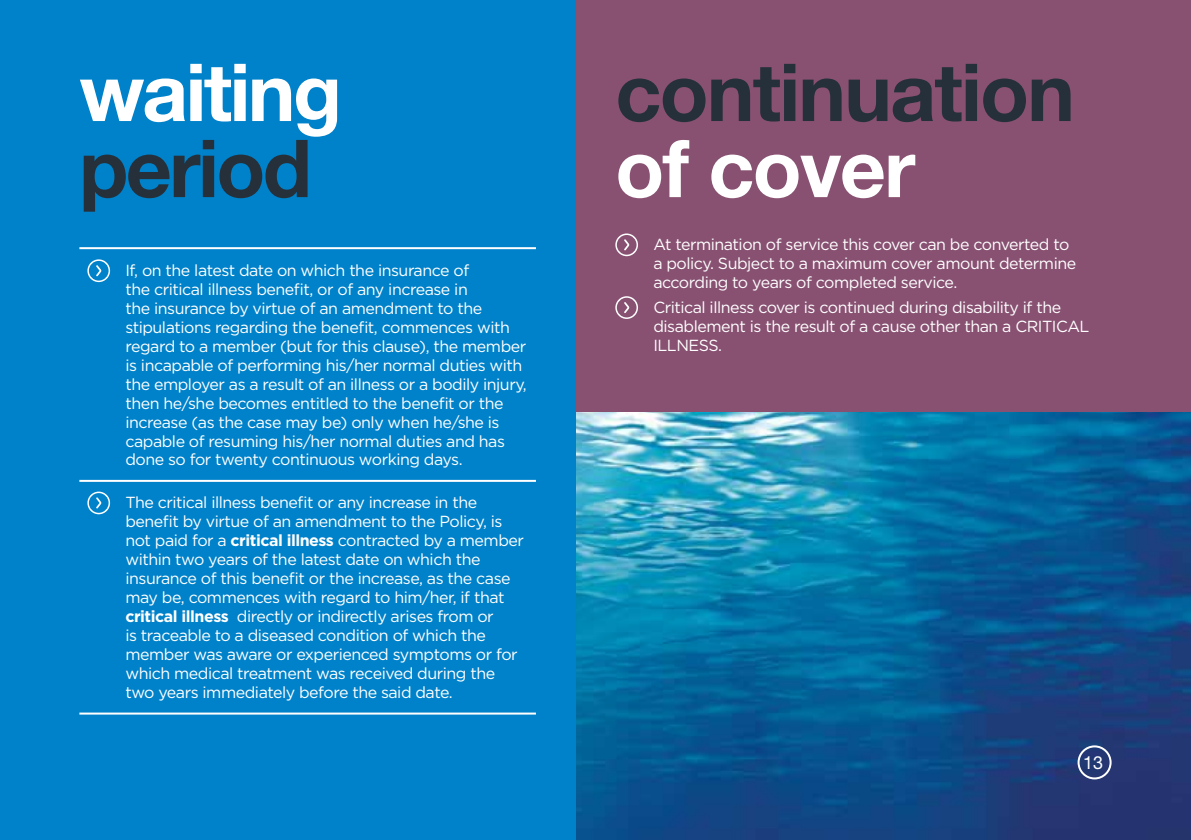
<style>
.page{position:relative;width:1191px;height:840px;background:#fff}
.page>*{position:absolute;margin:0;border:0;box-sizing:border-box;transform-origin:0 0}
.t1{font:700 80px "Helvetica Neue LT Std";letter-spacing:-.02em;color:#25303b}
.t2{font:700 80px "Helvetica Neue LT Std";letter-spacing:-.03em;color:#fff}
.t3{font:18px "Helvetica Neue LT Std";color:#fff}
.t4{font:16px/19px "Gotham";letter-spacing:-.03em;color:#fff}
.s1{font-weight:700}
</style>
<div class="page">
<img style="left:575px;top:411px;width:616px;height:428px">
<div style="left:573px;top:0;width:618px;height:411px;background:#885172"></div>
<div style="left:1077px;top:745px;width:34px;height:34px;border:2px solid #fff;border-radius:50%"></div>
<svg style="left:615px;top:233px;width:23px;height:23px"></svg>
<svg style="left:615px;top:296px;width:23px;height:23px"></svg>
<div style="left:0;top:0;width:575px;height:839px;background:#0082ca"></div>
<hr style="left:79px;top:247px;width:457px;height:2px;background:#fff">
<hr style="left:79px;top:479px;width:457px;height:2px;background:#fff">
<hr style="left:79px;top:712px;width:457px;height:2px;background:#fff">
<svg style="left:87px;top:259px;width:23px;height:23px"></svg>
<svg style="left:87px;top:491px;width:23px;height:23px"></svg>
<h1 class="t2" style="left:79px;top:43px;width:264px">waiting</h1>
<h1 class="t1" style="left:79px;top:119px;width:234px">period</h1>
<p class="t4" style="left:125px;top:260px;width:403px">If, on the latest date on which the insurance of<br>the critical illness benefit, or of any increase in<br>the insurance by virtue of an amendment to the stipulations regarding the benefit, commences with regard to a member (but for this clause), the member is incapable of performing his/her normal duties with the employer as a result of an illness or a bodily injury, then he/she becomes entitled to the benefit or the increase (as the case may be) only when he/she is capable of resuming his/her normal duties and has done so for twenty continuous working days.</p>
<p class="t4" style="left:125px;top:492px;width:400px">The critical illness benefit or any increase in the benefit by virtue of an amendment to the Policy, is not paid for a <span class="s1">critical illness</span> contracted by a member within two years of the latest date on which the insurance of this benefit or the increase, as the case may be, commences with regard to him/her, if that <span class="s1">critical illness</span> directly or indirectly arises from or<br>is traceable to a diseased condition of which the member was aware or experienced symptoms or for which medical treatment was received during the two years immediately before the said date.</p>
<h1 class="t1" style="left:615px;top:43px;width:461px">continuation</h1>
<h1 class="t2" style="left:615px;top:119px;width:301px">of cover</h1>
<p class="t4" style="left:653px;top:234px;width:424px">At termination of service this cover can be converted to a policy. Subject to a maximum cover amount determine according to years of completed service.</p>
<p class="t4" style="left:653px;top:297px;width:437px">Critical illness cover is continued during disability if the disablement is the result of a cause other than a CRITICAL<br>ILLNESS.</p>
<p class="t3" style="left:1083px;top:751px;width:22px">13</p>
</div>
